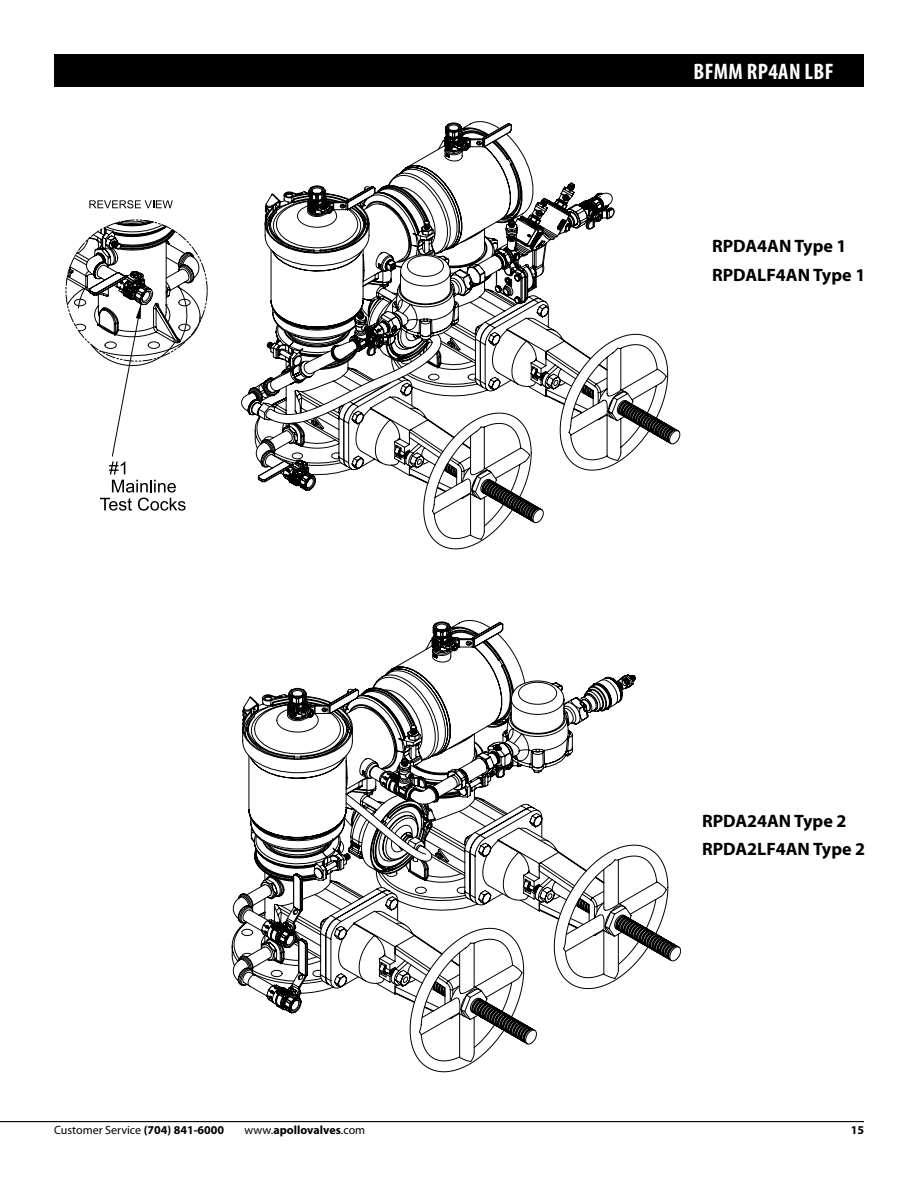
<style>
.page{position:relative;width:918px;height:1188px;background:#fff}
.page>*{position:absolute;margin:0;border:0;box-sizing:border-box;transform-origin:0 0}
.t1{font:700 condensed 22.5px "Myriad Pro";letter-spacing:.02em;color:#fff}
.t2{font:700 18px/28.5px "Myriad Pro";color:#000}
.t3{font:12px "Myriad Pro";color:#000}
.t4{font:700 12px "Myriad Pro";color:#000}
.s1{font-weight:700}
.s2{font-weight:400}
</style>
<div class="page">
<hr style="left:0;top:1121px;width:864px;height:1px;background:#000">
<div style="left:54px;top:54px;width:810px;height:32px;background:#000"></div>
<svg style="left:89px;top:200px;width:84px;height:8px"></svg>
<svg style="left:66px;top:220px;width:135px;height:291px"></svg>
<svg style="left:232px;top:621px;width:449px;height:451px"></svg>
<svg style="left:424px;top:523px;width:113px;height:27px"></svg>
<svg style="left:258px;top:122px;width:421px;height:401px"></svg>
<p class="t3" style="left:54px;top:1123px;width:172px">Customer Service <span class="s1">(704) 841-6000</span></p>
<p class="t4" style="left:245px;top:1122px;width:122px"><span class="s2">www.</span>apollovalves<span class="s2">.com</span></p>
<p class="t1" style="left:694px;top:57px;width:142px">bfmm RP4AN lbf</p>
<p class="t2" style="left:712px;top:231px;width:155px">RPDA4AN Type 1<br>RPDALF4AN Type 1</p>
<p class="t2" style="left:702px;top:806px;width:165px">RPDA24AN Type 2<br>RPDA2LF4AN Type 2</p>
<p class="t4" style="left:851px;top:1122px;width:15px">15</p>
</div>
